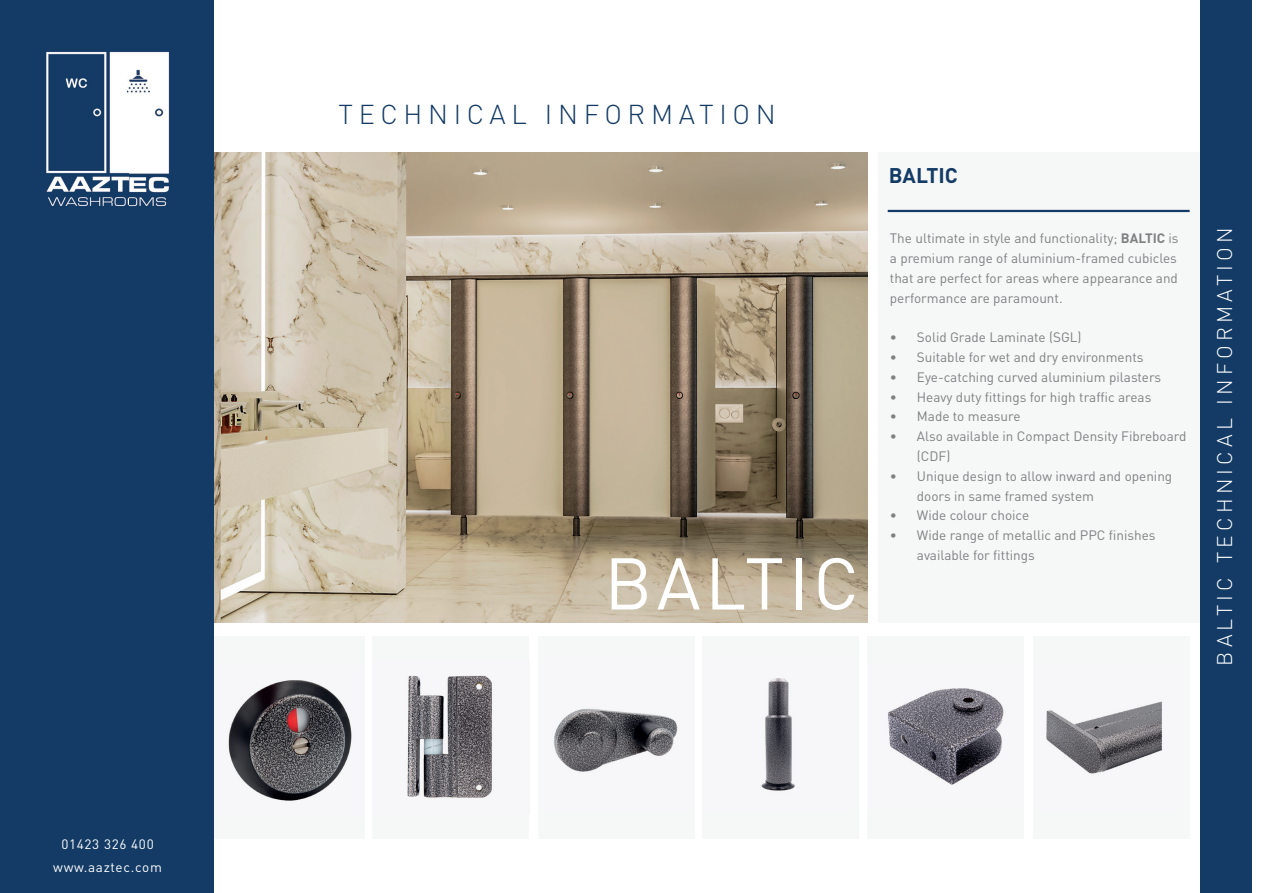
<style>
.page{position:relative;width:1263px;height:893px;background:#fff}
.page>*{position:absolute;margin:0;border:0;box-sizing:border-box;transform-origin:0 0}
.t1{font:72px "DIN Pro";letter-spacing:.06em;color:#fff}
.t2{font:300 27px "DIN Pro";letter-spacing:.21em;color:#133b65}
.t3{font:300 21px "DIN Pro";letter-spacing:.2em;color:#fff}
.t4{font:700 21px "DIN Pro";color:#133b65}
.t5{font:13.5px/19.8px "DIN Pro";color:#808083}
.t6{font:13.5px/22.5px "DIN Pro";letter-spacing:.05em;color:#fff;text-align:center}
.s1{font-weight:700}
</style>
<div class="page">
<div style="left:373px;top:636px;width:156px;height:203px;background:#f6f7f7"></div>
<div style="left:538px;top:636px;width:156px;height:203px;background:#f6f7f7"></div>
<div style="left:703px;top:636px;width:156px;height:203px;background:#f6f7f7"></div>
<div style="left:204px;top:636px;width:160px;height:203px;background:#f6f7f7"></div>
<div style="left:867px;top:636px;width:157px;height:203px;background:#f6f7f7"></div>
<div style="left:1033px;top:636px;width:156px;height:203px;background:#f6f7f7"></div>
<img style="left:888px;top:688px;width:116px;height:97px">
<img style="left:1046px;top:701px;width:116px;height:73px">
<img style="left:213px;top:153px;width:655px;height:469px">
<img style="left:407px;top:675px;width:85px;height:123px">
<img style="left:761px;top:678px;width:34px;height:113px">
<img style="left:554px;top:709px;width:124px;height:63px">
<div style="left:878px;top:152px;width:343px;height:470px;background:#f6f7f7"></div>
<hr style="left:888px;top:210px;width:301px;height:2px;background:#133b65">
<div style="left:1200px;top:0;width:51px;height:893px;background:#133b65"></div>
<div style="left:0;top:0;width:213px;height:893px;background:#133b65"></div>
<img style="left:46px;top:51px;width:123px;height:156px">
<img style="left:228px;top:680px;width:124px;height:121px">
<p class="t6" style="left:53px;top:833px;width:110px">01423 326 400 www.aaztec.com</p>
<h2 class="t2" style="left:338px;top:96px;width:439px">TECHNICAL INFORMATION</h2>
<h1 class="t1" style="left:604px;top:535px;width:256px">BALTIC</h1>
<h3 class="t4" style="left:889px;top:161px;width:71px">BALTIC</h3>
<p class="t5" style="left:890px;top:228px;width:290px;text-align:justify">The ultimate in style and functionality; <span class="s1">BALTIC</span> is a premium range of aluminium-framed cubicles that are perfect for areas where appearance and performance are paramount.</p>
<p class="t5" style="left:890px;top:327px;width:193px">• Solid Grade Laminate (SGL)</p>
<p class="t5" style="left:890px;top:347px;width:255px">• Suitable for wet and dry environments</p>
<p class="t5" style="left:890px;top:366px;width:273px">• Eye-catching curved aluminium pilasters</p>
<p class="t5" style="left:890px;top:386px;width:263px">• Heavy duty fittings for high traffic areas</p>
<p class="t5" style="left:890px;top:406px;width:132px">• Made to measure</p>
<p class="t5" style="left:917px;top:426px;width:271px;text-indent:-27px">• Also available in Compact Density Fibreboard (CDF)</p>
<p class="t5" style="left:917px;top:465px;width:257px;text-indent:-27px">• Unique design to allow inward and opening doors in same framed system</p>
<p class="t5" style="left:890px;top:505px;width:141px">• Wide colour choice</p>
<p class="t5" style="left:917px;top:525px;width:240px;text-indent:-27px">• Wide range of metallic and PPC finishes available for fittings</p>
<h3 class="t3" style="left:1210px;top:666px;width:440px;rotate:-90deg">BALTIC TECHNICAL INFORMATION</h3>
</div>
